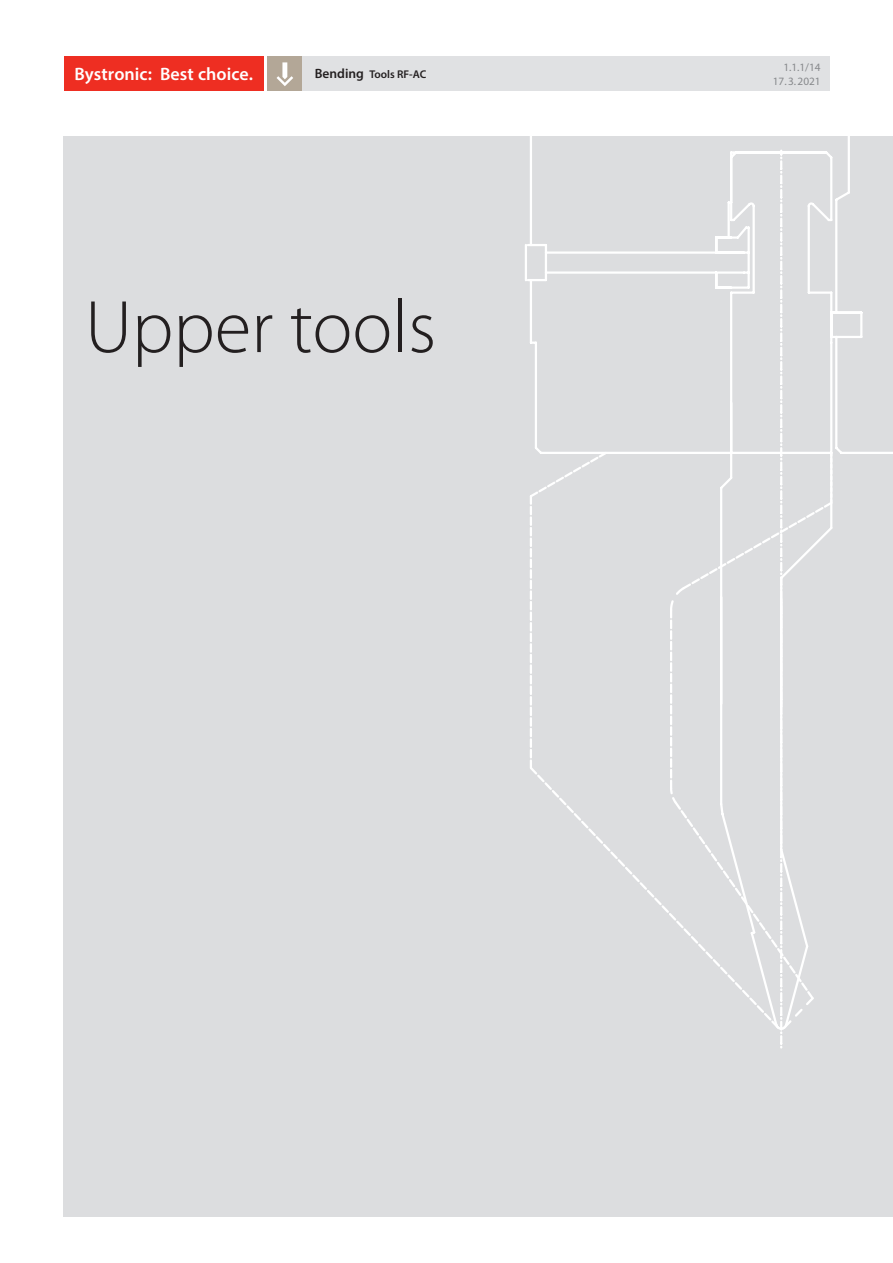
<style>
.page{position:relative;width:893px;height:1263px;background:#fff}
.page>*{position:absolute;margin:0;border:0;box-sizing:border-box;transform-origin:0 0}
.Headline_Trenner{font:300 75px "Myriad Pro";color:#231f20}
.t1{font:600 18px "Myriad Pro";letter-spacing:.005em;color:#fff}
.t2{font:11.25px/13.5px "Myriad Pro";color:#87898c;text-align:right}
.t3{font:600 11.25px "Myriad Pro";color:#231f20}
.s1{font-size:13.5px}
</style>
<div class="page">
<div style="left:268px;top:57px;width:561px;height:34px;background:#e0e1e3"></div>
<div style="left:64px;top:57px;width:200px;height:34px;background:#ee2e22"></div>
<div style="left:268px;top:57px;width:34px;height:34px;background:#b3a797"></div>
<svg style="left:277px;top:62px;width:16px;height:24px"></svg>
<div style="left:64px;top:136px;width:829px;height:1080px;background:#dcdddf"></div>
<svg style="left:525px;top:136px;width:368px;height:318px"></svg>
<svg style="left:530px;top:768px;width:139px;height:145px"></svg>
<svg style="left:528px;top:450px;width:81px;height:318px"></svg>
<svg style="left:669px;top:151px;width:165px;height:896px"></svg>
<p class="t1" style="left:74px;top:62px;width:180px">Bystronic: Best choice.</p>
<p class="t2" style="left:773px;top:61px;width:49px">1.1.1/14<br>17.3.2021</p>
<p class="t3" style="left:315px;top:67px;width:113px"><span class="s1">Bending</span> Tools RF-AC</p>
<p class="Headline_Trenner" style="left:85px;top:282px;width:353px">Upper tools</p>
</div>
